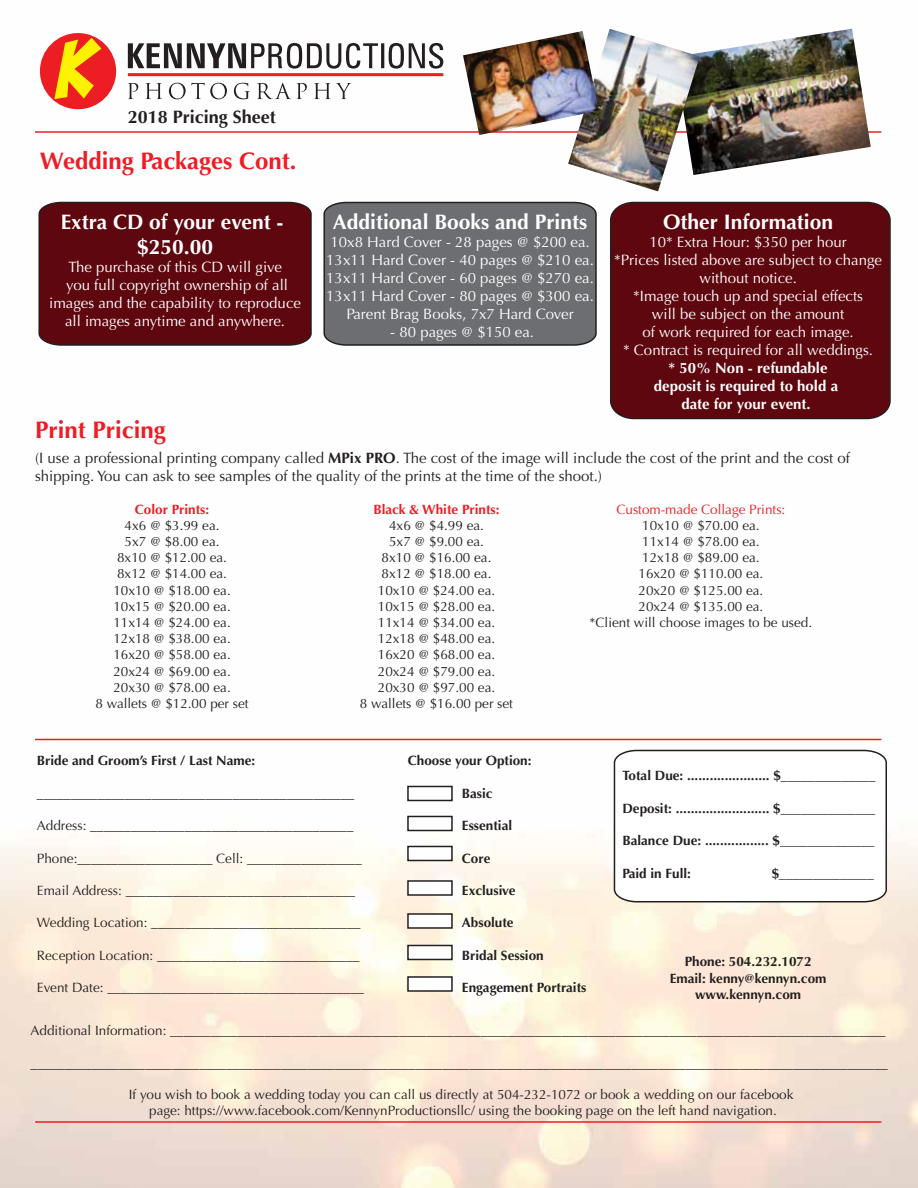
<style>
.page{position:relative;width:918px;height:1188px;background:#fff}
.page>*{position:absolute;margin:0;border:0;box-sizing:border-box;transform-origin:0 0}
.t1{font:700 24px "Optima";color:#ed1d24}
.t2{font:700 21px/25.2px "Optima";color:#fff;text-align:center}
.t3{font:700 18px "Optima";color:#231f20}
.t4{font:15px/18px "Optima";color:#fff;text-align:center}
.t5{font:15px/18px "Optima";color:#231f20}
.t6{font:700 15px/18px "Optima";color:#fff;text-align:center}
.t7{font:13.5px/16.2px "Optima";color:#231f20;text-align:center}
.t8{font:700 13.5px/16.2px "Optima";color:#231f20;text-align:center}
.t9{font:700 13.5px "Optima";color:#ed1d24}
.t10{font:13.5px "Optima";color:#ed1d24}
.s1{font-weight:700}
</style>
<div class="page">
<img style="left:0;top:28px;width:917px;height:1160px">
<div style="left:40px;top:33px;width:76px;height:76px;background:#ed1d24;border-radius:50%"></div>
<svg style="left:54px;top:38px;width:47px;height:61px"></svg>
<svg style="left:128px;top:43px;width:315px;height:26px"></svg>
<svg style="left:128px;top:83px;width:10px;height:16px"></svg>
<svg style="left:145px;top:83px;width:17px;height:16px"></svg>
<svg style="left:169px;top:83px;width:58px;height:16px"></svg>
<svg style="left:234px;top:83px;width:16px;height:16px"></svg>
<svg style="left:257px;top:83px;width:50px;height:16px"></svg>
<svg style="left:314px;top:83px;width:37px;height:16px"></svg>
<hr style="left:128px;top:73px;width:315px;height:3px;background:#ed1d24">
<hr style="left:35px;top:131px;width:846px;height:2px;background:#ed1d24">
<hr style="left:35px;top:1121px;width:846px;height:2px;background:#ed1d24">
<img style="left:700px;top:29px;width:171px;height:146px">
<img style="left:568px;top:29px;width:132px;height:162px">
<img style="left:463px;top:31px;width:136px;height:104px">
<div style="left:38px;top:201px;width:275px;height:145px;background:#5f070f"></div>
<div style="left:323px;top:201px;width:275px;height:145px;background:#6d6e71"></div>
<div style="left:609px;top:201px;width:282px;height:219px;background:#5f070f"></div>
<hr style="left:35px;top:739px;width:846px;height:1px;background:#ed1d24">
<div style="left:407px;top:786px;width:46px;height:15px;background:#fff;border:2px solid #231f20"></div>
<div style="left:407px;top:816px;width:46px;height:15px;background:#fff;border:2px solid #231f20"></div>
<div style="left:407px;top:846px;width:46px;height:15px;background:#fff;border:2px solid #231f20"></div>
<div style="left:407px;top:880px;width:46px;height:16px;background:#fff;border:2px solid #231f20"></div>
<div style="left:407px;top:913px;width:46px;height:16px;background:#fff;border:2px solid #231f20"></div>
<div style="left:407px;top:945px;width:46px;height:15px;background:#fff;border:2px solid #231f20"></div>
<div style="left:407px;top:976px;width:46px;height:16px;background:#fff;border:2px solid #231f20"></div>
<svg style="left:613px;top:749px;width:275px;height:154px"></svg>
<h3 class="t3" style="left:128px;top:106px;width:150px">2018 Pricing Sheet</h3>
<h1 class="t1" style="left:40px;top:146px;width:258px">Wedding Packages Cont.</h1>
<h2 class="t2" style="left:61px;top:209px;width:224px">Extra CD of your event - $250.00</h2>
<p class="t4" style="left:49px;top:258px;width:253px">The purchase of this CD will give<br>you full copyright ownership of all images and the capability to reproduce all images anytime and anywhere.</p>
<h2 class="t2" style="left:333px;top:209px;width:256px">Additional Books and Prints</h2>
<p class="t4" style="left:326px;top:233px;width:269px">10x8 Hard Cover - 28 pages @ $200 ea.<br>13x11 Hard Cover - 40 pages @ $210 ea.<br>13x11 Hard Cover - 60 pages @ $270 ea.<br>13x11 Hard Cover - 80 pages @ $300 ea.<br>Parent Brag Books, 7x7 Hard Cover</p>
<p class="t4" style="left:390px;top:323px;width:145px">- 80 pages @ $150 ea.</p>
<h2 class="t2" style="left:663px;top:209px;width:171px">Other Information</h2>
<p class="t4" style="left:614px;top:233px;width:269px">10* Extra Hour: $350 per hour<br>*Prices listed above are subject to change without notice.<br>*Image touch up and special effects<br>will be subject on the amount<br>of work required for each image.<br>* Contract is required for all weddings.</p>
<p class="t6" style="left:654px;top:359px;width:186px">* 50% Non - refundable deposit is required to hold a date for your event.</p>
<h1 class="t1" style="left:35px;top:415px;width:132px">Print Pricing</h1>
<p class="t5" style="left:35px;top:449px;width:816px">(I use a professional printing company called <span class="s1">MPix PRO</span>. The cost of the image will include the cost of the print and the cost of shipping. You can ask to see samples of the quality of the prints at the time of the shoot.)</p>
<p class="t9" style="left:135px;top:501px;width:76px">Color Prints:</p>
<p class="t7" style="left:96px;top:517px;width:155px">4x6 @ $3.99 ea.<br>5x7 @ $8.00 ea.<br>8x10 @ $12.00 ea.<br>8x12 @ $14.00 ea.<br>10x10 @ $18.00 ea.<br>10x15 @ $20.00 ea.<br>11x14 @ $24.00 ea.<br>12x18 @ $38.00 ea.<br>16x20 @ $58.00 ea.<br>20x24 @ $69.00 ea.<br>20x30 @ $78.00 ea.<br>8 wallets @ $12.00 per set</p>
<p class="t10" style="left:617px;top:501px;width:170px">Custom-made Collage Prints:</p>
<p class="t7" style="left:590px;top:517px;width:224px">10x10 @ $70.00 ea.<br>11x14 @ $78.00 ea.<br>12x18 @ $89.00 ea.<br>16x20 @ $110.00 ea.<br>20x20 @ $125.00 ea.<br>20x24 @ $135.00 ea.<br>*Client will choose images to be used.</p>
<p class="t9" style="left:374px;top:501px;width:128px">Black &amp; White Prints:</p>
<p class="t7" style="left:360px;top:517px;width:155px">4x6 @ $4.99 ea.<br>5x7 @ $9.00 ea.<br>8x10 @ $16.00 ea.<br>8x12 @ $18.00 ea.<br>10x10 @ $24.00 ea.<br>10x15 @ $28.00 ea.<br>11x14 @ $34.00 ea.<br>12x18 @ $48.00 ea.<br>16x20 @ $68.00 ea.<br>20x24 @ $79.00 ea.<br>20x30 @ $97.00 ea.<br>8 wallets @ $16.00 per set</p>
<p class="t8" style="left:408px;top:753px;width:125px">Choose your Option:</p>
<p class="t8" style="left:462px;top:785px;width:32px">Basic</p>
<p class="t8" style="left:462px;top:818px;width:52px">Essential</p>
<p class="t8" style="left:462px;top:850px;width:30px">Core</p>
<p class="t8" style="left:462px;top:883px;width:55px">Exclusive</p>
<p class="t8" style="left:462px;top:915px;width:53px">Absolute</p>
<p class="t8" style="left:462px;top:947px;width:83px">Bridal Session</p>
<p class="t8" style="left:462px;top:980px;width:126px">Engagement Portraits</p>
<p class="t7" style="left:31px;top:1023px;width:857px">Additional Information: __________________________________________________________________________________________________________</p>
<p class="t7" style="left:31px;top:1055px;width:859px">_______________________________________________________________________________________________________________________________</p>
<p class="t8" style="left:37px;top:753px;width:220px">Bride and Groom’s First / Last Name:</p>
<p class="t7" style="left:37px;top:785px;width:319px">_______________________________________________</p>
<p class="t7" style="left:37px;top:818px;width:318px">Address: _______________________________________</p>
<p class="t7" style="left:37px;top:850px;width:326px">Phone:____________________ Cell: _________________</p>
<p class="t7" style="left:37px;top:883px;width:320px">Email Address: __________________________________</p>
<p class="t7" style="left:37px;top:915px;width:325px">Wedding Location: _______________________________</p>
<p class="t7" style="left:37px;top:947px;width:324px">Reception Location: ______________________________</p>
<p class="t7" style="left:37px;top:980px;width:328px">Event Date: ______________________________________</p>
<p class="t8" style="left:622px;top:768px;width:255px">Total Due: ...................... $______________</p>
<p class="t8" style="left:622px;top:800px;width:254px">Deposit: ......................... $______________</p>
<p class="t8" style="left:622px;top:833px;width:254px">Balance Due: ................. $______________</p>
<p class="t8" style="left:622px;top:865px;width:70px">Paid in Full:</p>
<p class="t8" style="left:772px;top:865px;width:104px">$______________</p>
<p class="t8" style="left:670px;top:954px;width:158px">Phone: 504.232.1072<br>Email: kenny@kennyn.com www.kennyn.com</p>
<p class="t7" style="left:129px;top:1087px;width:666px">If you wish to book a wedding today you can call us directly at 504-232-1072 or book a wedding on our facebook page: https://www.facebook.com/KennynProductionsllc/ using the booking page on the left hand navigation.</p>
</div>
